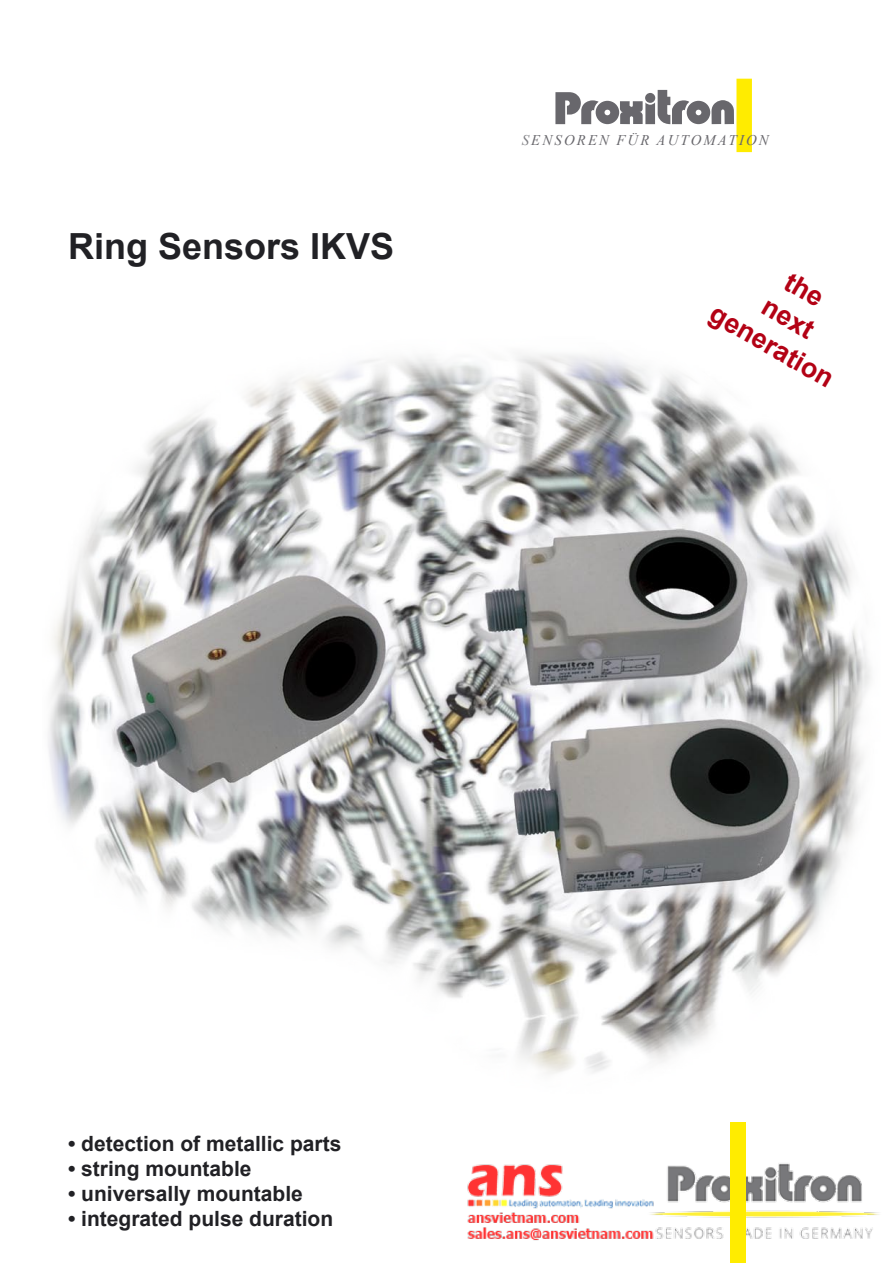
<style>
.page{position:relative;width:893px;height:1263px;background:#fff}
.page>*{position:absolute;margin:0;border:0;box-sizing:border-box;transform-origin:0 0}
.t1{font:700 36px "Arial";color:#212125}
.t2{font:700 27px "Arial";color:#b30215}
.t3{font:700 21px "Arial";color:#212125}
.t4{font:italic 14.7px "Times New Roman";letter-spacing:.15em;color:#68676c}
.s1{color:#7f7f83}
</style>
<div class="page">
<img style="left:467px;top:1163px;width:413px;height:78px">
<img style="left:48px;top:354px;width:823px;height:769px">
<svg style="left:555px;top:79px;width:197px;height:73px"></svg>
<div style="left:730px;top:1123px;width:16px;height:140px;background:#ffec00"></div>
<p class="t1" style="left:68px;top:222px;width:328px">Ring Sensors IKVS</p>
<p class="t4" style="left:522px;top:130px;width:248px"><span class="s1">S</span>ENSOREN FÜR AUTOMATION</p>
<p class="t2" style="left:773px;top:288px;width:57px;rotate:30deg">next</p>
<p class="t2" style="left:721px;top:296px;width:140px;rotate:30deg">generation</p>
<p class="t3" style="left:68px;top:1129px;width:275px">• detection of metallic parts</p>
<p class="t3" style="left:68px;top:1155px;width:185px">• string mountable</p>
<p class="t3" style="left:68px;top:1180px;width:236px">• universally mountable</p>
<p class="t3" style="left:68px;top:1205px;width:267px">• integrated pulse duration</p>
</div>
